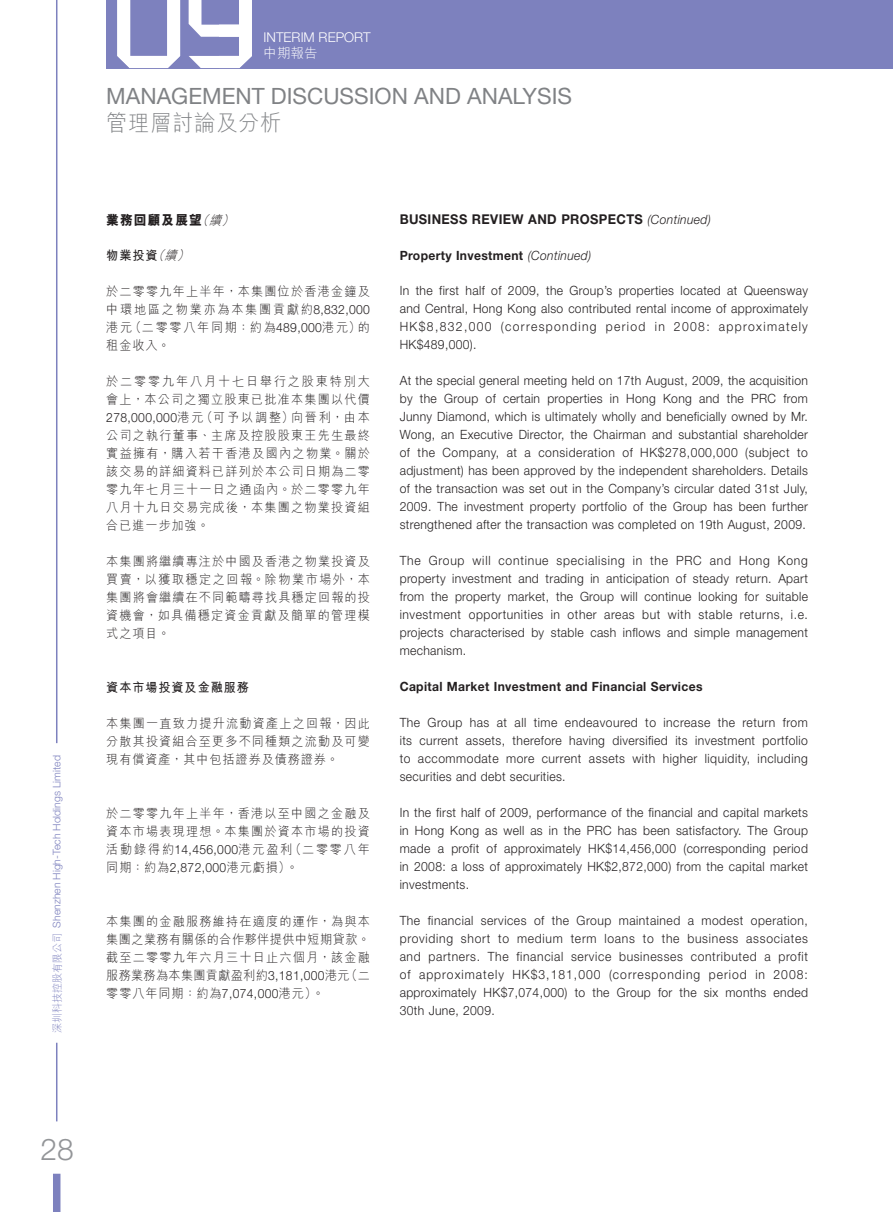
<style>
.page{position:relative;width:893px;height:1212px;background:#fff}
.page>*{position:absolute;margin:0;border:0;box-sizing:border-box;transform-origin:0 0}
.t1{font:300 30px "Helvetica Neue LT Std";color:#939598}
.t2{font:22.5px "Helvetica Neue LT Std";color:#808285}
.t3{font:22.5px "M Hei HK Light B5 pc H";letter-spacing:.03em;color:#808285;scale:.95 1}
.t4{font:700 13.5px "Helvetica Neue LT Std";letter-spacing:.03em;color:#231f20;scale:.95 1}
.t5{font:300 13.5px "Helvetica Neue LT Std";color:#fff}
.t6{font:13.5px "M Hei HK Xbold B5 pc H";letter-spacing:.08em;color:#231f20;scale:.95 1}
.t7{font:13.5px "M Hei HK Light B5 pc H";color:#fff}
.t8{font:300 12.75px/18px "Helvetica Neue LT Std";letter-spacing:.03em;color:#231f20;text-align:justify;scale:.95 1}
.t9{font:12.75px/18px "M Hei HK Light B5 pc H";letter-spacing:.1em;color:#231f20;text-align:justify;scale:.95 1}
.t10{font:700 12.75px "Helvetica Neue LT Std";letter-spacing:.03em;color:#231f20;scale:.95 1}
.t11{font:12.75px "M Hei HK Bold B5 pc H";letter-spacing:.08em;color:#231f20;scale:.95 1}
.t12{font:300 10.5px "Helvetica Neue LT Std";color:#7d81be}
.s1{font-family:"M Hei HK Light B5 pc H";font-weight:400}
.s2{font-family:"M Hei HK Light B5 pc H";font-style:italic;font-size:12.75px}
.s3{font-family:"M Hei HK Light B5 pc H";font-style:italic}
.s4{font-family:"Helvetica Neue LT Std";font-weight:300}
.s5{font-weight:300;font-style:italic;font-size:12.75px}
.s6{font-weight:300;font-style:italic}
</style>
<div class="page">
<div style="left:106px;top:0;width:787px;height:68px;background:#7d81be"></div>
<div style="left:53px;top:1174px;width:7px;height:38px;background:#7d81be"></div>
<hr style="left:56px;top:1043px;width:1px;height:78px;background:#7d81be">
<hr style="left:56px;top:0;width:1px;height:743px;background:#7d81be">
<svg style="left:117px;top:0;width:63px;height:68px"></svg>
<svg style="left:189px;top:0;width:31px;height:68px"></svg>
<svg style="left:220px;top:0;width:32px;height:68px;fill:#fff"></svg>
<p class="t12" style="left:53px;top:1033px;width:279px;rotate:-90deg"><span class="s1">深圳科技控股有限公司</span> Shenzhen High-Tech Holdings Limited</p>
<p class="t5" style="left:264px;top:32px;width:109px">INTERIM REPORT</p>
<p class="t7" style="left:264px;top:48px;width:55px">中期報告</p>
<h2 class="t2" style="left:106px;top:88px;width:467px">MANAGEMENT DISCUSSION AND ANALYSIS</h2>
<h2 class="t3" style="left:106px;top:114px;width:186px">管理層討論及分析</h2>
<p class="t6" style="left:106px;top:215px;width:139px">業務回顧及展望<span class="s2">（續）</span></p>
<p class="t11" style="left:106px;top:250px;width:92px">物業投資<span class="s3">（續）</span></p>
<p class="t9" style="left:106px;top:284px;width:279px">於二零零九年上半年，本集團位於香港金鐘及中環地區之物業亦為本集團貢獻約<span class="s4">8,832,000</span>港元（二零零八年同期：約為<span class="s4">489,000</span>港元）的租金收入。</p>
<p class="t9" style="left:106px;top:374px;width:279px">於二零零九年八月十七日舉行之股東特別大會上，本公司之獨立股東已批准本集團以代價<span class="s4">278,000,000</span>港元（可予以調整）向晉利，由本公司之執行董事、主席及控股股東王先生最終實益擁有，購入若干香港及國內之物業。關於該交易的詳細資料已詳列於本公司日期為二零零九年七月三十一日之通函內。於二零零九年八月十九日交易完成後，本集團之物業投資組合已進一步加強。</p>
<p class="t9" style="left:106px;top:554px;width:279px">本集團將繼續專注於中國及香港之物業投資及買賣，以獲取穩定之回報。除物業市場外，本集團將會繼續在不同範疇尋找具穩定回報的投資機會，如具備穩定資金貢獻及簡單的管理模式之項目。</p>
<p class="t11" style="left:106px;top:682px;width:152px">資本市場投資及金融服務</p>
<p class="t9" style="left:106px;top:716px;width:279px">本集團一直致力提升流動資產上之回報，因此分散其投資組合至更多不同種類之流動及可變現有償資產，其中包括證券及債務證券。</p>
<p class="t9" style="left:106px;top:806px;width:279px">於二零零九年上半年，香港以至中國之金融及資本市場表現理想。本集團於資本市場的投資活動錄得約<span class="s4">14,456,000</span>港元盈利（二零零八年同期：約為<span class="s4">2,872,000</span>港元虧損）。</p>
<p class="t9" style="left:106px;top:914px;width:279px">本集團的金融服務維持在適度的運作，為與本集團之業務有關係的合作夥伴提供中短期貸款。截至二零零九年六月三十日止六個月，該金融服務業務為本集團貢獻盈利約<span class="s4">3,181,000</span>港元（二零零八年同期：約為<span class="s4">7,074,000</span>港元）。</p>
<p class="t4" style="left:400px;top:214px;width:329px">BUSINESS REVIEW AND PROSPECTS <span class="s5">(Continued)</span></p>
<p class="t10" style="left:400px;top:250px;width:203px">Property Investment <span class="s6">(Continued)</span></p>
<p class="t8" style="left:400px;top:283px;width:431px">In the first half of 2009, the Group’s properties located at Queensway and Central, Hong Kong also contributed rental income of approximately HK$8,832,000 (corresponding period in 2008: approximately HK$489,000).</p>
<p class="t8" style="left:400px;top:373px;width:431px">At the special general meeting held on 17th August, 2009, the acquisition by the Group of certain properties in Hong Kong and the PRC from Junny Diamond, which is ultimately wholly and beneficially owned by Mr.<br>Wong, an Executive Director, the Chairman and substantial shareholder of the Company, at a consideration of HK$278,000,000 (subject to adjustment) has been approved by the independent shareholders. Details of the transaction was set out in the Company’s circular dated 31st July, 2009. The investment property portfolio of the Group has been further strengthened after the transaction was completed on 19th August, 2009.</p>
<p class="t8" style="left:400px;top:553px;width:431px">The Group will continue specialising in the PRC and Hong Kong property investment and trading in anticipation of steady return. Apart from the property market, the Group will continue looking for suitable investment opportunities in other areas but with stable returns, i.e. projects characterised by stable cash inflows and simple management mechanism.</p>
<p class="t10" style="left:400px;top:682px;width:320px">Capital Market Investment and Financial Services</p>
<p class="t8" style="left:400px;top:715px;width:431px">The Group has at all time endeavoured to increase the return from its current assets, therefore having diversified its investment portfolio to accommodate more current assets with higher liquidity, including securities and debt securities.</p>
<p class="t8" style="left:400px;top:805px;width:431px">In the first half of 2009, performance of the financial and capital markets in Hong Kong as well as in the PRC has been satisfactory. The Group made a profit of approximately HK$14,456,000 (corresponding period in 2008: a loss of approximately HK$2,872,000) from the capital market investments.</p>
<p class="t8" style="left:400px;top:913px;width:431px">The financial services of the Group maintained a modest operation, providing short to medium term loans to the business associates and partners. The financial service businesses contributed a profit of approximately HK$3,181,000 (corresponding period in 2008: approximately HK$7,074,000) to the Group for the six months ended 30th June, 2009.</p>
<h1 class="t1" style="left:40px;top:1138px;width:35px">28</h1>
</div>
